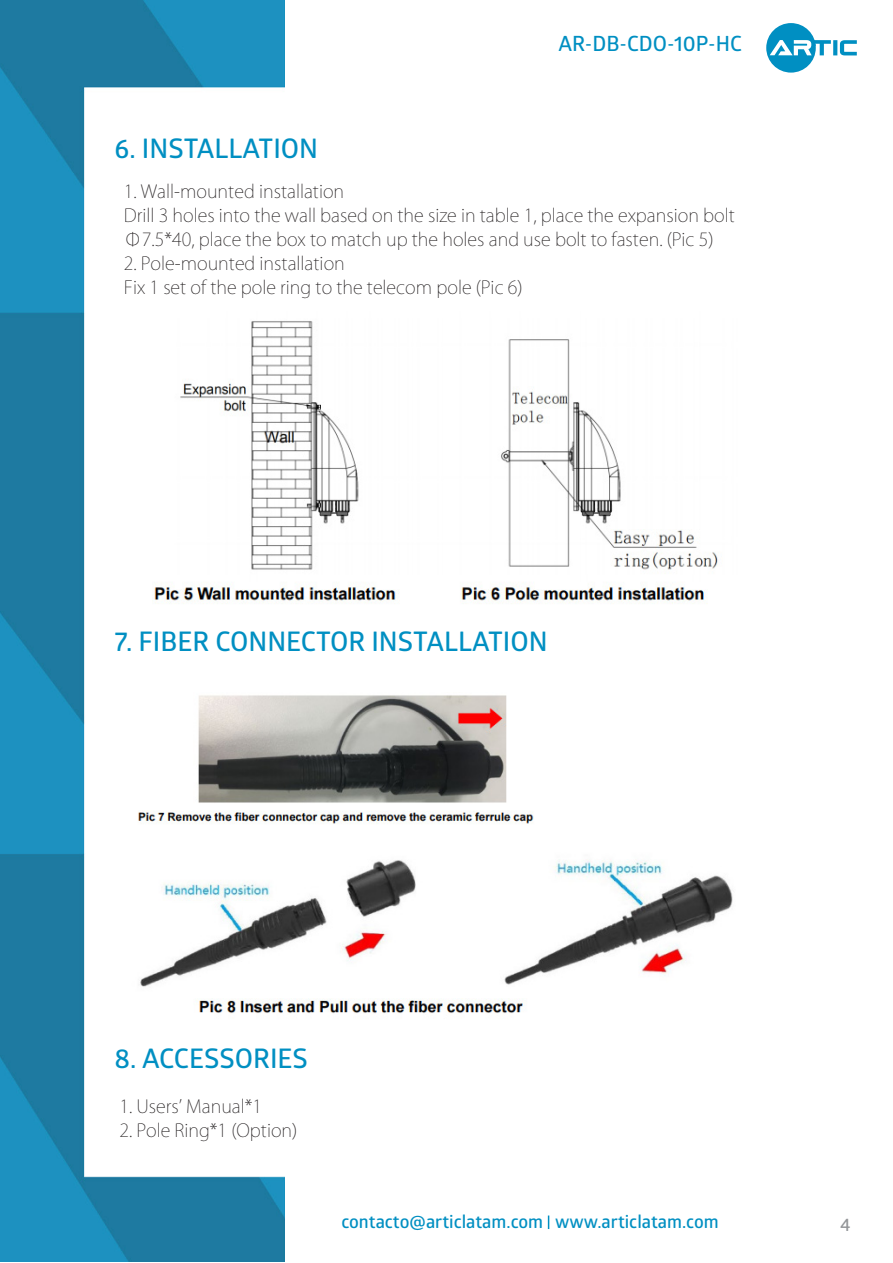
<style>
.page{position:relative;width:893px;height:1263px;background:#fff}
.page>*{position:absolute;margin:0;border:0;box-sizing:border-box;transform-origin:0 0}
.t1{font:27px "Glober Semi Bold Free";color:#008fc2}
.t2{font:21px "Glober Semi Bold Free";color:#008fc2}
.t3{font:200 18px/24px "Koz Go Pr 6 N";color:#231f20}
.t4{font:18px "Glober Bold Free";color:#008fc2}
.t5{font:18px "Glober Bold Free";color:#939598}
</style>
<div class="page">
<img style="left:0;top:0;width:285px;height:1262px">
<svg style="left:833px;top:40px;width:4px;height:15px"></svg>
<svg style="left:840px;top:40px;width:17px;height:15px"></svg>
<svg style="left:766px;top:23px;width:65px;height:50px"></svg>
<svg style="left:548px;top:1215px;width:1px;height:14px"></svg>
<img style="left:123px;top:311px;width:595px;height:295px">
<img style="left:119px;top:692px;width:614px;height:334px">
<h1 class="t1" style="left:115px;top:129px;width:205px">6. INSTALLATION</h1>
<p class="t2" style="left:558px;top:29px;width:185px">AR-DB-CDO-10P-HC</p>
<p class="t3" style="left:124px;top:180px;width:612px">1. Wall-mounted installation<br>Drill 3 holes into the wall based on the size in table 1, place the expansion bolt<br>Φ7.5*40, place the box to match up the holes and use bolt to fasten. (Pic 5)</p>
<p class="t3" style="left:124px;top:252px;width:400px">2. Pole-mounted installation<br>Fix 1 set of the pole ring to the telecom pole (Pic 6)</p>
<h1 class="t1" style="left:115px;top:623px;width:435px">7. FIBER CONNECTOR INSTALLATION</h1>
<h1 class="t1" style="left:115px;top:1040px;width:195px">8. ACCESSORIES</h1>
<p class="t3" style="left:119px;top:1095px;width:144px">1. Users’ Manual*1</p>
<p class="t3" style="left:119px;top:1119px;width:180px">2. Pole Ring*1 (Option)</p>
<p class="t4" style="left:341px;top:1209px;width:379px">contacto@articlatam.com www.articlatam.com</p>
<p class="t5" style="left:840px;top:1211px;width:12px">4</p>
</div>
